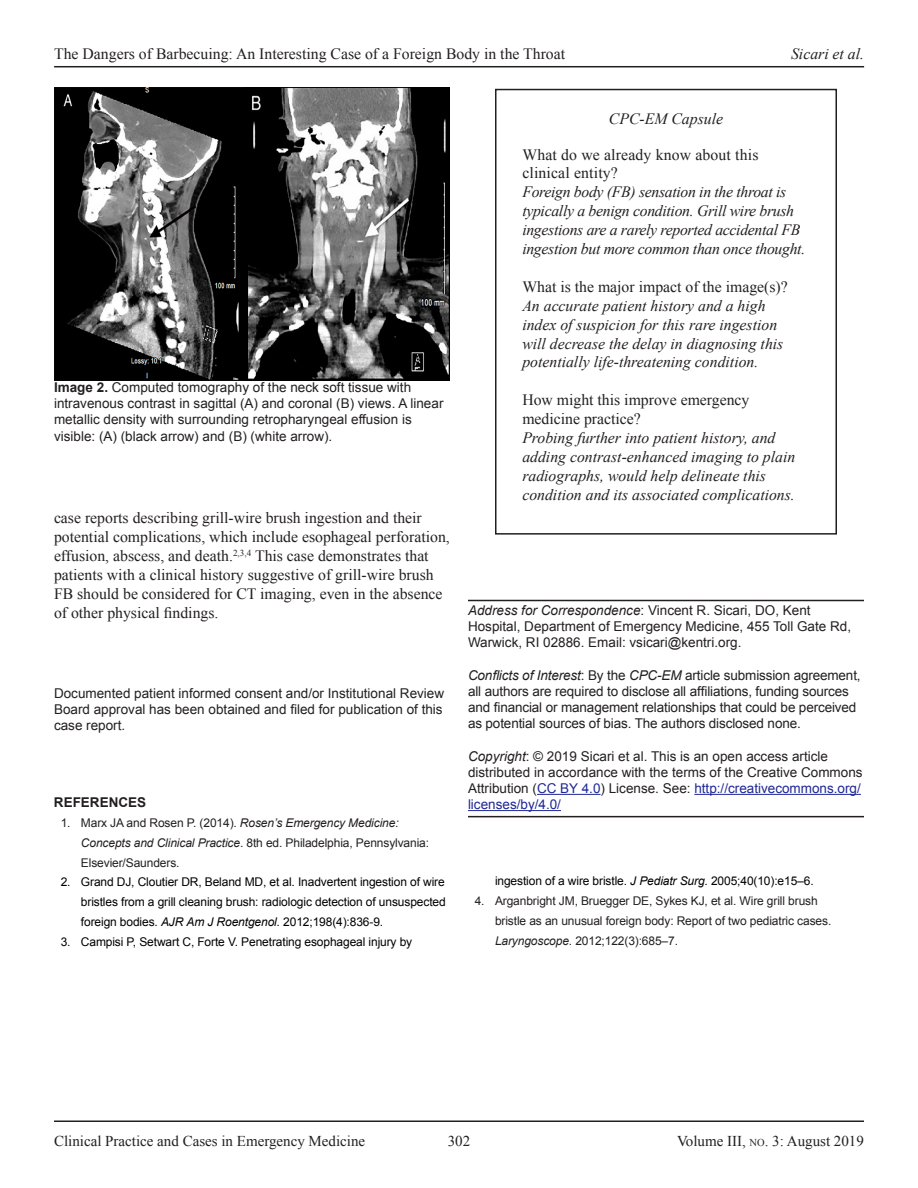
<style>
.page{position:relative;width:918px;height:1188px;background:#fff}
.page>*{position:absolute;margin:0;border:0;box-sizing:border-box;transform-origin:0 0}
.Capsule_Summary_answ{font:15.75px/18.9px "Times New Roman";color:#231f20}
.Capsule_Summary_answ-2{font:italic 15.75px/18.9px "Times New Roman";color:#231f20}
.Capsule_Summary_answ-3{font:italic 15.75px/18.9px "Times New Roman";letter-spacing:-.02em;color:#231f20}
.Body_Text__15{font:italic 15.75px "Times New Roman";color:#231f20}
.t1{font:15px "Times New Roman";color:#231f20}
.t2{font:13.5px/16.2px "Arial";color:#231f20}
.t3{font:700 13.5px "Arial";color:#231f20}
.t4{font:12px/19.8px "Arial";letter-spacing:-.01em;color:#000;text-align:justify}
.t5{font:12px/19.8px "Arial";letter-spacing:-.01em;color:#231f20}
.s1{font-weight:700}
.s2{font-style:italic}
.s3{color:#1f2796}
.s4{font-size:10.5px}
</style>
<div class="page">
<hr style="left:54px;top:1120px;width:810px;height:2px;background:#231f20">
<hr style="left:54px;top:66px;width:810px;height:1px;background:#231f20">
<div style="left:495px;top:89px;width:342px;height:446px;border:2px solid #231f20"></div>
<img style="left:54px;top:88px;width:396px;height:292px">
<hr style="left:468px;top:600px;width:396px;height:1px;background:#231f20">
<hr style="left:537px;top:794px;width:64px;height:1px;background:#1f2796">
<hr style="left:694px;top:794px;width:167px;height:1px;background:#1f2796">
<hr style="left:468px;top:816px;width:396px;height:1px;background:#231f20">
<hr style="left:468px;top:810px;width:93px;height:1px;background:#1f2796">
<p class="Capsule_Summary_answ" style="left:54px;top:44px;width:513px">The Dangers of Barbecuing: An Interesting Case of a Foreign Body in the Throat</p>
<p class="Capsule_Summary_answ-2" style="left:791px;top:44px;width:75px">Sicari et al.</p>
<p class="t2" style="left:54px;top:379px;width:391px"><span class="s1">Image 2.</span> Computed tomography of the neck soft tissue with intravenous contrast in sagittal (A) and coronal (B) views. A linear metallic density with surrounding retropharyngeal effusion is visible: (A) (black arrow) and (B) (white arrow).</p>
<p class="Capsule_Summary_answ" style="left:54px;top:508px;width:397px">case reports describing grill-wire brush ingestion and their potential complications, which include esophageal perforation, effusion, abscess, and death.<sup>2,3,4</sup> This case demonstrates that patients with a clinical history suggestive of grill-wire brush FB should be considered for CT imaging, even in the absence of other physical findings.</p>
<p class="t2" style="left:54px;top:685px;width:392px;text-align:justify">Documented patient informed consent and/or Institutional Review Board approval has been obtained and filed for publication of this case report.</p>
<p class="t3" style="left:54px;top:793px;width:94px">REFERENCES</p>
<p class="t5" style="left:81px;top:813px;width:350px;text-indent:-20px">1. Marx JA and Rosen P. (2014). <span class="s2">Rosen’s Emergency Medicine:<br>Concepts and Clinical Practice</span>. 8th ed. Philadelphia, Pennsylvania:<br>Elsevier/Saunders.</p>
<p class="t4" style="left:81px;top:872px;width:366px;text-indent:-20px">2. Grand DJ, Cloutier DR, Beland MD, et al. Inadvertent ingestion of wire bristles from a grill cleaning brush: radiologic detection of unsuspected foreign bodies. <span class="s2">AJR Am J Roentgenol.</span> 2012;198(4):836-9.</p>
<p class="t4" style="left:61px;top:932px;width:353px">3. Campisi P, Setwart C, Forte V. Penetrating esophageal injury by</p>
<p class="Body_Text__15" style="left:609px;top:108px;width:116px">CPC-EM Capsule</p>
<p class="Capsule_Summary_answ" style="left:522px;top:145px;width:238px">What do we already know about this clinical entity?</p>
<p class="Capsule_Summary_answ-3" style="left:522px;top:182px;width:284px">Foreign body (FB) sensation in the throat is typically a benign condition. Grill wire brush ingestions are a rarely reported accidental FB ingestion but more common than once thought.</p>
<p class="Capsule_Summary_answ" style="left:522px;top:277px;width:267px">What is the major impact of the image(s)?</p>
<p class="Capsule_Summary_answ-2" style="left:522px;top:296px;width:263px">An accurate patient history and a high index of suspicion for this rare ingestion will decrease the delay in diagnosing this potentially life-threatening condition.</p>
<p class="Capsule_Summary_answ" style="left:522px;top:390px;width:229px">How might this improve emergency medicine practice?</p>
<p class="Capsule_Summary_answ-2" style="left:522px;top:428px;width:274px">Probing further into patient history, and adding contrast-enhanced imaging to plain radiographs, would help delineate this condition and its associated complications.</p>
<p class="t2" style="left:468px;top:602px;width:385px"><span class="s2">Address for Correspondence</span>: Vincent R. Sicari, DO, Kent<br>Hospital, Department of Emergency Medicine, 455 Toll Gate Rd,<br>Warwick, RI 02886. Email: vsicari@kentri.org.</p>
<p class="t2" style="left:468px;top:667px;width:394px"><span class="s2">Conflicts of Interest</span>: By the <span class="s2">CPC-EM</span> article submission agreement, all authors are required to disclose all affiliations, funding sources and financial or management relationships that could be perceived as potential sources of bias. The authors disclosed none.</p>
<p class="t2" style="left:468px;top:748px;width:396px"><span class="s2">Copyright</span>: © 2019 Sicari et al. This is an open access article distributed in accordance with the terms of the Creative Commons Attribution (<span class="s3">CC BY 4.0</span>) License. See: <span class="s3">http://creativecommons.org/ licenses/by/4.0/</span></p>
<p class="t4" style="left:495px;top:871px;width:320px">ingestion of a wire bristle. <span class="s2">J Pediatr Surg</span>. 2005;40(10):e15–6.</p>
<p class="t5" style="left:495px;top:891px;width:338px;text-indent:-20px">4. Arganbright JM, Bruegger DE, Sykes KJ, et al. Wire grill brush bristle as an unusual foreign body: Report of two pediatric cases.<br><span class="s2">Laryngoscope</span>. 2012;122(3):685–7.</p>
<p class="t1" style="left:54px;top:1131px;width:313px">Clinical Practice and Cases in Emergency Medicine</p>
<p class="t1" style="left:448px;top:1131px;width:24px">302</p>
<p class="t1" style="left:677px;top:1131px;width:188px">Volume III, <span class="s4">no</span>. 3: August 2019</p>
</div>
